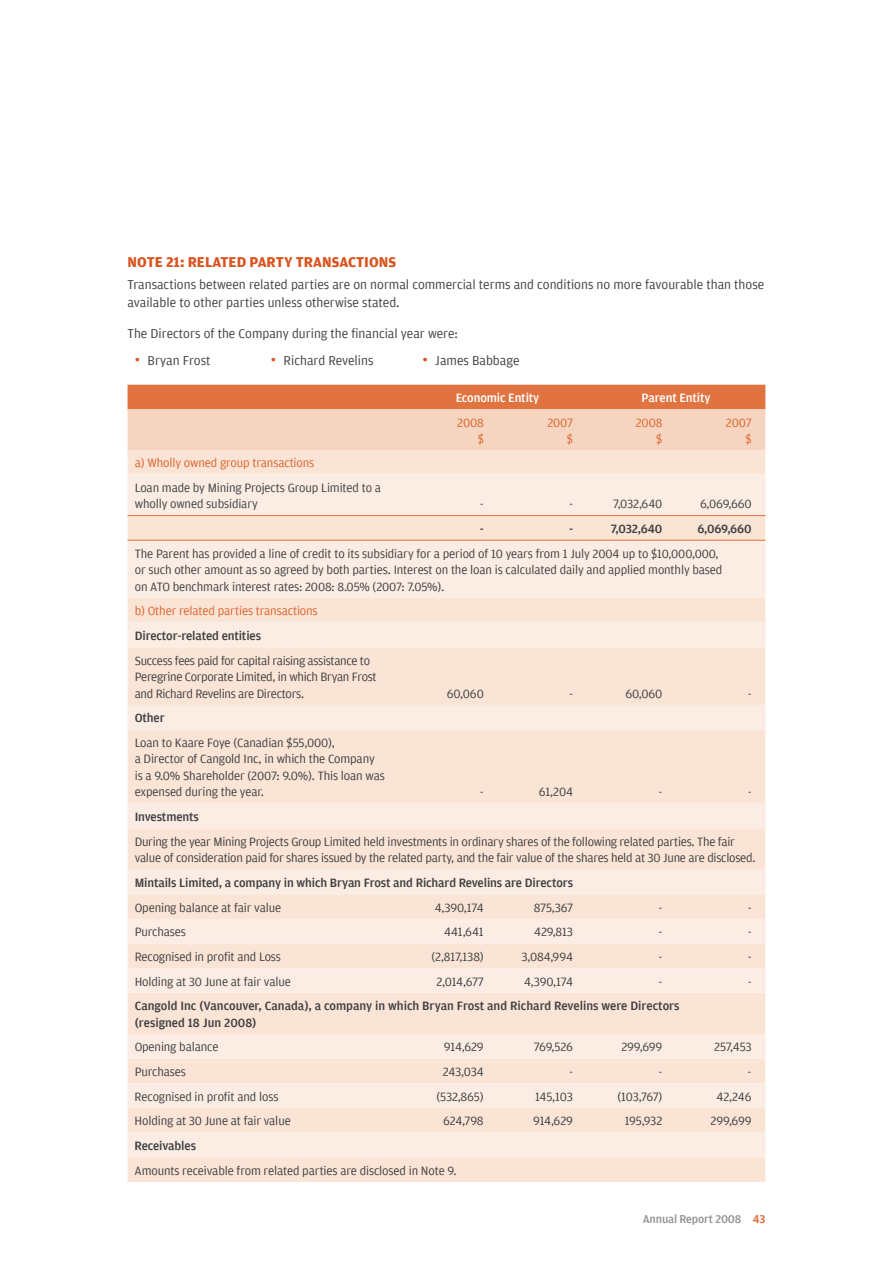
<style>
.page{position:relative;width:893px;height:1263px;background:#fff}
.page>*{position:absolute;margin:0;border:0;box-sizing:border-box;transform-origin:0 0}
.t1{font:700 15px "Amplitude";color:#d9541e}
.t2{font:13.5px/18px "Amplitude";color:#414142}
.t3{font:12.75px/16.5px "Amplitude";letter-spacing:-.01em;color:#414142}
.t4{font:500 12.75px/16.5px "Amplitude";letter-spacing:-.01em;color:#414142}
.t5{font:12.75px/16.5px "Amplitude";letter-spacing:-.01em;color:#dc642d;text-align:right}
.t6{font:500 12.75px "Amplitude";letter-spacing:-.01em;color:#fff}
.t7{font:500 12px "Amplitude";letter-spacing:-.015em;color:#939598}
.s1{font-size:16.5px;color:#d9541e}
.s2{color:#dc642d}
</style>
<div class="page">
<svg style="left:128px;top:385px;width:637px;height:65px;background:#edb090"></svg>
<div style="left:128px;top:450px;width:637px;height:732px;background:#fae4d6"></div>
<svg style="left:128px;top:474px;width:637px;height:683px;background:#fae8dc"></svg>
<hr style="left:128px;top:515px;width:280px;height:1px;background:#e0733f">
<hr style="left:408px;top:515px;width:89px;height:1px;background:#e0733f">
<hr style="left:497px;top:515px;width:90px;height:1px;background:#e0733f">
<hr style="left:587px;top:515px;width:89px;height:1px;background:#e0733f">
<hr style="left:676px;top:515px;width:89px;height:1px;background:#e0733f">
<hr style="left:128px;top:540px;width:280px;height:1px;background:#e0733f">
<hr style="left:408px;top:540px;width:89px;height:1px;background:#e0733f">
<hr style="left:497px;top:540px;width:90px;height:1px;background:#e0733f">
<hr style="left:587px;top:540px;width:89px;height:1px;background:#e0733f">
<hr style="left:676px;top:540px;width:89px;height:1px;background:#e0733f">
<p class="t1" style="left:128px;top:254px;width:270px">NOTE 21: RELATED PARTY TRANSACTIONS</p>
<p class="t2" style="left:128px;top:276px;width:638px">Transactions between related parties are on normal commercial terms and conditions no more favourable than those available to other parties unless otherwise stated.</p>
<p class="t2" style="left:128px;top:325px;width:332px">The Directors of the Company during the financial year were:</p>
<p class="t2" style="left:135px;top:351px;width:77px"><span class="s1">•</span> Bryan Frost</p>
<p class="t2" style="left:271px;top:351px;width:104px"><span class="s1">•</span> Richard Revelins</p>
<p class="t2" style="left:423px;top:351px;width:98px"><span class="s1">•</span> James Babbage</p>
<p class="t6" style="left:456px;top:391px;width:85px">Economic Entity</p>
<p class="t6" style="left:642px;top:391px;width:70px">Parent Entity</p>
<p class="t5" style="left:457px;top:414px;width:28px">2008 $</p>
<p class="t5" style="left:547px;top:414px;width:27px">2007 $</p>
<p class="t5" style="left:636px;top:414px;width:28px">2008 $</p>
<p class="t5" style="left:726px;top:414px;width:27px">2007 $</p>
<p class="t5" style="left:135px;top:455px;width:181px">a) Wholly owned group transactions</p>
<p class="t3" style="left:135px;top:479px;width:248px">Loan made by Mining Projects Group Limited to a wholly owned subsidiary</p>
<p class="t3" style="left:480px;top:496px;width:6px">-</p>
<p class="t3" style="left:569px;top:496px;width:6px">-</p>
<p class="t3" style="left:613px;top:496px;width:51px">7,032,640</p>
<p class="t3" style="left:700px;top:496px;width:53px">6,069,660</p>
<p class="t4" style="left:480px;top:521px;width:6px">-</p>
<p class="t4" style="left:569px;top:521px;width:6px">-</p>
<p class="t4" style="left:611px;top:521px;width:53px">7,032,640</p>
<p class="t4" style="left:697px;top:521px;width:56px">6,069,660</p>
<p class="t3" style="left:135px;top:545px;width:589px">The Parent has provided a line of credit to its subsidiary for a period of 10 years from 1 July 2004 up to $10,000,000, or such other amount as so agreed by both parties. Interest on the loan is calculated daily and applied monthly based on ATO benchmark interest rates: 2008: 8.05% (2007: 7.05%).</p>
<p class="t5" style="left:135px;top:603px;width:184px">b) Other related parties transactions</p>
<p class="t4" style="left:135px;top:628px;width:128px">Director-related entities</p>
<p class="t3" style="left:135px;top:652px;width:243px">Success fees paid for capital raising assistance to<br>Peregrine Corporate Limited, in which Bryan Frost and Richard Revelins are Directors.</p>
<p class="t3" style="left:447px;top:685px;width:38px">60,060</p>
<p class="t3" style="left:569px;top:685px;width:6px">-</p>
<p class="t3" style="left:625px;top:685px;width:38px">60,060</p>
<p class="t3" style="left:748px;top:685px;width:6px">-</p>
<p class="t4" style="left:135px;top:710px;width:31px">Other</p>
<p class="t3" style="left:135px;top:735px;width:252px">Loan to Kaare Foye (Canadian $55,000),<br>a Director of Cangold Inc, in which the Company is a 9.0% Shareholder (2007: 9.0%). This loan was expensed during the year.</p>
<p class="t3" style="left:480px;top:784px;width:6px">-</p>
<p class="t3" style="left:539px;top:784px;width:36px">61,204</p>
<p class="t3" style="left:658px;top:784px;width:6px">-</p>
<p class="t3" style="left:748px;top:784px;width:6px">-</p>
<p class="t4" style="left:135px;top:809px;width:66px">Investments</p>
<p class="t3" style="left:135px;top:833px;width:622px">During the year Mining Projects Group Limited held investments in ordinary shares of the following related parties. The fair value of consideration paid for shares issued by the related party, and the fair value of the shares held at 30 June are disclosed.</p>
<p class="t4" style="left:135px;top:874px;width:440px">Mintails Limited, a company in which Bryan Frost and Richard Revelins are Directors</p>
<p class="t3" style="left:135px;top:899px;width:148px">Opening balance at fair value</p>
<p class="t3" style="left:435px;top:899px;width:51px">4,390,174</p>
<p class="t3" style="left:534px;top:899px;width:41px">875,367</p>
<p class="t3" style="left:658px;top:899px;width:6px">-</p>
<p class="t3" style="left:748px;top:899px;width:6px">-</p>
<p class="t3" style="left:135px;top:924px;width:53px">Purchases</p>
<p class="t3" style="left:444px;top:924px;width:41px">441,641</p>
<p class="t3" style="left:534px;top:924px;width:40px">429,813</p>
<p class="t3" style="left:658px;top:924px;width:6px">-</p>
<p class="t3" style="left:748px;top:924px;width:6px">-</p>
<p class="t3" style="left:135px;top:948px;width:148px">Recognised in profit and Loss</p>
<p class="t3" style="left:432px;top:948px;width:54px">(2,817,138)</p>
<p class="t3" style="left:521px;top:948px;width:53px">3,084,994</p>
<p class="t3" style="left:658px;top:948px;width:6px">-</p>
<p class="t3" style="left:748px;top:948px;width:6px">-</p>
<p class="t3" style="left:135px;top:973px;width:158px">Holding at 30 June at fair value</p>
<p class="t3" style="left:436px;top:973px;width:49px">2,014,677</p>
<p class="t3" style="left:524px;top:973px;width:51px">4,390,174</p>
<p class="t3" style="left:658px;top:973px;width:6px">-</p>
<p class="t3" style="left:748px;top:973px;width:6px">-</p>
<p class="t4" style="left:135px;top:998px;width:546px">Cangold Inc (Vancouver, Canada), a company in which Bryan Frost and Richard Revelins were Directors (resigned 18 Jun 2008)</p>
<p class="t3" style="left:135px;top:1039px;width:85px">Opening balance</p>
<p class="t3" style="left:444px;top:1039px;width:41px">914,629</p>
<p class="t3" style="left:534px;top:1039px;width:41px">769,526</p>
<p class="t3" style="left:621px;top:1039px;width:43px">299,699</p>
<p class="t3" style="left:714px;top:1039px;width:39px">257,453</p>
<p class="t3" style="left:135px;top:1064px;width:53px">Purchases</p>
<p class="t3" style="left:443px;top:1064px;width:42px">243,034</p>
<p class="t3" style="left:569px;top:1064px;width:6px">-</p>
<p class="t3" style="left:658px;top:1064px;width:6px">-</p>
<p class="t3" style="left:748px;top:1064px;width:6px">-</p>
<p class="t3" style="left:135px;top:1088px;width:145px">Recognised in profit and loss</p>
<p class="t3" style="left:436px;top:1088px;width:49px">(532,865)</p>
<p class="t3" style="left:535px;top:1088px;width:40px">145,103</p>
<p class="t3" style="left:617px;top:1088px;width:46px">(103,767)</p>
<p class="t3" style="left:717px;top:1088px;width:37px">42,246</p>
<p class="t3" style="left:135px;top:1113px;width:158px">Holding at 30 June at fair value</p>
<p class="t3" style="left:443px;top:1113px;width:42px">624,798</p>
<p class="t3" style="left:533px;top:1113px;width:41px">914,629</p>
<p class="t3" style="left:625px;top:1113px;width:39px">195,932</p>
<p class="t3" style="left:711px;top:1113px;width:43px">299,699</p>
<p class="t4" style="left:135px;top:1138px;width:63px">Receivables</p>
<p class="t3" style="left:135px;top:1162px;width:323px">Amounts receivable from related parties are disclosed in Note 9.</p>
<p class="t7" style="left:643px;top:1212px;width:124px">Annual Report 2008 <span class="s2">43</span></p>
</div>
